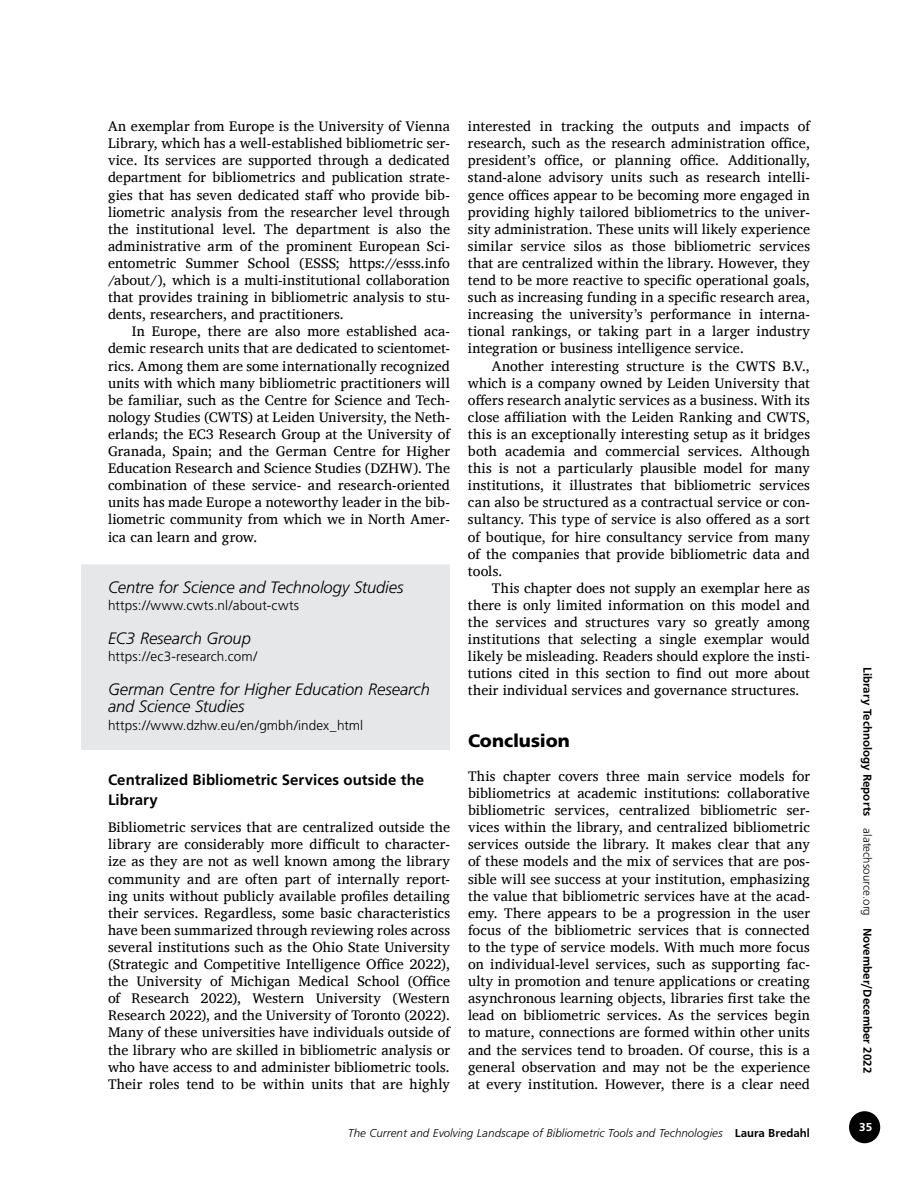
<style>
.page{position:relative;width:918px;height:1188px;background:#fff}
.page>*{position:absolute;margin:0;border:0;box-sizing:border-box;transform-origin:0 0}
.t1{font:900 18px "Frutiger";color:#000}
.t2{font:italic 300 16.5px/17.1px "Frutiger";letter-spacing:-.005em;color:#000}
.t3{font:700 15px/19.5px "Frutiger";letter-spacing:.005em;color:#000}
.t4{font:14.25px/17.1px "Charis SIL";letter-spacing:.01em;color:#000;text-align:justify}
.t5{font:300 13.5px "Frutiger";letter-spacing:.005em;color:#000}
.t6{font:300 13.5px "Frutiger";letter-spacing:.025em;color:#000}
.t7{font:12px "Frugal Sans Light Italic DTC";color:#000}
.t8{font:12px "Frugal Sans Bold DTC";color:#000}
.t9{font:12px "Frugal Sans Bold DTC";color:#fff}
.s1{font-family:"Frugal Sans Bold DTC"}
.s2{font-family:"Frugal Sans Light DTC"}
</style>
<div class="page">
<div style="left:850px;top:1112px;width:29px;height:31px;background:#000;border-radius:50%"></div>
<div style="left:849px;top:1111px;width:31px;height:32px;border:2px solid #000;border-radius:50%"></div>
<div style="left:81px;top:564px;width:369px;height:66px;background:#e6e7e8"></div>
<div style="left:81px;top:616px;width:369px;height:66px;background:#e6e7e8"></div>
<div style="left:81px;top:680px;width:369px;height:70px;background:#e6e7e8"></div>
<p class="t4" style="left:108px;top:118px;width:344px">An exemplar from Europe is the University of Vienna Library, which has a well-established bibliometric ser&shy;vice. Its services are supported through a dedicated department for bibliometrics and publication strate&shy;gies that has seven dedicated staff who provide bib&shy;liometric analysis from the researcher level through the institutional level. The department is also the administrative arm of the prominent European Sci&shy;entometric Summer School (ESSS; https://esss.info /about/), which is a multi-institutional collaboration that provides training in bibliometric analysis to stu&shy;dents, researchers, and practitioners.</p>
<p class="t4" style="left:108px;top:323px;width:344px;text-indent:24px">In Europe, there are also more established aca&shy;demic research units that are dedicated to scientomet&shy;rics. Among them are some internationally recognized units with which many bibliometric practitioners will be familiar, such as the Centre for Science and Tech&shy;nology Studies (CWTS) at Leiden University, the Neth&shy;erlands; the EC3 Research Group at the University of Granada, Spain; and the German Centre for Higher Education Research and Science Studies (DZHW). The combination of these service- and research-oriented units has made Europe a noteworthy leader in the bib&shy;liometric community from which we in North Amer&shy;ica can learn and grow.</p>
<p class="t2" style="left:108px;top:579px;width:297px">Centre for Science and Technology Studies</p>
<p class="t6" style="left:108px;top:598px;width:193px">https://www.cwts.nl/about-cwts</p>
<p class="t2" style="left:108px;top:630px;width:144px">EC3 Research Group</p>
<p class="t5" style="left:108px;top:649px;width:151px">https://ec3-research.com/</p>
<p class="t2" style="left:108px;top:681px;width:323px">German Centre for Higher Education Research and Science Studies</p>
<p class="t5" style="left:108px;top:717px;width:257px">https://www.dzhw.eu/en/gmbh/index_html</p>
<p class="t3" style="left:108px;top:770px;width:318px">Centralized Bibliometric Services outside the<br>Library</p>
<p class="t4" style="left:108px;top:819px;width:344px">Bibliometric services that are centralized outside the library are considerably more difficult to character&shy;ize as they are not as well known among the library community and are often part of internally report&shy;ing units without publicly available profiles detailing their services. Regardless, some basic characteristics have been summarized through reviewing roles across several institutions such as the Ohio State University (Strategic and Competitive Intelligence Office 2022), the University of Michigan Medical School (Office of Research 2022), Western University (Western Research 2022), and the University of Toronto (2022).<br>Many of these universities have individuals outside of the library who are skilled in bibliometric analysis or who have access to and administer bibliometric tools.<br>Their roles tend to be within units that are highly</p>
<p class="t4" style="left:468px;top:118px;width:344px">interested in tracking the outputs and impacts of research, such as the research administration office, president’s office, or planning office. Additionally, stand-alone advisory units such as research intelli&shy;gence offices appear to be becoming more engaged in providing highly tailored bibliometrics to the univer&shy;sity administration. These units will likely experience similar service silos as those bibliometric services that are centralized within the library. However, they tend to be more reactive to specific operational goals, such as increasing funding in a specific research area, increasing the university’s performance in interna&shy;tional rankings, or taking part in a larger industry integration or business intelligence service.</p>
<p class="t4" style="left:468px;top:357px;width:344px;text-indent:24px">Another interesting structure is the CWTS B.V., which is a company owned by Leiden University that offers research analytic services as a business. With its close affiliation with the Leiden Ranking and CWTS, this is an exceptionally interesting setup as it bridges both academia and commercial services. Although this is not a particularly plausible model for many institutions, it illustrates that bibliometric services can also be structured as a contractual service or con&shy;sultancy. This type of service is also offered as a sort of boutique, for hire consultancy service from many of the companies that provide bibliometric data and tools.</p>
<p class="t4" style="left:468px;top:579px;width:344px;text-indent:24px">This chapter does not supply an exemplar here as there is only limited information on this model and the services and structures vary so greatly among institutions that selecting a single exemplar would likely be misleading. Readers should explore the insti&shy;tutions cited in this section to find out more about their individual services and governance structures.</p>
<p class="t1" style="left:468px;top:730px;width:103px">Conclusion</p>
<p class="t4" style="left:468px;top:767px;width:344px">This chapter covers three main service models for bibliometrics at academic institutions: collaborative bibliometric services, centralized bibliometric ser&shy;vices within the library, and centralized bibliometric services outside the library. It makes clear that any of these models and the mix of services that are pos&shy;sible will see success at your institution, emphasizing the value that bibliometric services have at the acad&shy;emy. There appears to be a progression in the user focus of the bibliometric services that is connected to the type of service models. With much more focus on individual-level services, such as supporting fac&shy;ulty in promotion and tenure applications or creating asynchronous learning objects, libraries first take the lead on bibliometric services. As the services begin to mature, connections are formed within other units and the services tend to broaden. Of course, this is a general observation and may not be the experience at every institution. However, there is a clear need</p>
<p class="t7" style="left:348px;top:1126px;width:464px">The Current and Evolving Landscape of Bibliometric Tools and Technologies <span class="s1">Laura Bredahl</span></p>
<p class="t8" style="left:874px;top:667px;width:408px;rotate:90deg">Library Technology Reports <span class="s2">alatechsource.org</span> November/December 2022</p>
<p class="t9" style="left:859px;top:1120px;width:14px">35</p>
</div>
